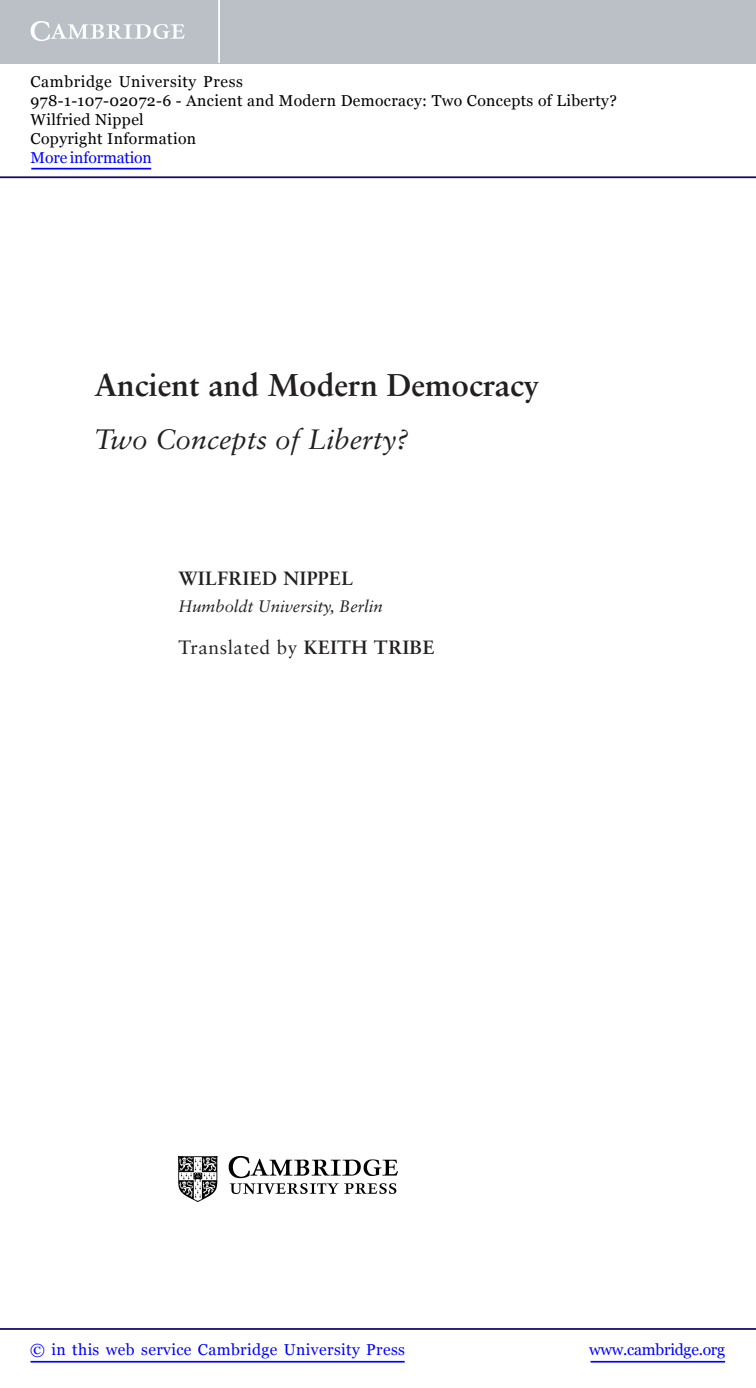
<style>
.page{position:relative;width:756px;height:1388px;background:#fff}
.page>*{position:absolute;margin:0;border:0;box-sizing:border-box;transform-origin:0 0}
.t1{font:700 31.5px "Sabon LT Std";color:#231f20}
.t2{font:italic 28px "Sabon LT Std";color:#231f20}
.t3{font:19.25px "Sabon LT Std";color:#231f20}
.t4{font:700 19.25px "Sabon LT Std";letter-spacing:.025em;color:#231f20}
.t5{font:italic 16.62px "Sabon LT Std";color:#231f20}
.t6{font:15.75px/18.9px "Georgia";letter-spacing:.025em;color:#000}
.t7{font:15.75px "Georgia";letter-spacing:.025em;color:#00f}
.t8{font:15.75px "Georgia";letter-spacing:-.015em;color:#00f}
.t9{font:15.75px "Georgia";letter-spacing:-.01em;color:#00f}
.s1{font-weight:700}
</style>
<div class="page">
<img style="left:179px;top:1156px;width:219px;height:46px">
<hr style="left:591px;top:1361px;width:134px;height:1px;background:#00f">
<hr style="left:0;top:1328px;width:756px;height:2px;background:#150666">
<hr style="left:31px;top:1361px;width:374px;height:1px;background:#00f">
<div style="left:0;top:0;width:756px;height:63px;background:#bac0c6"></div>
<svg style="left:31px;top:21px;width:154px;height:20px"></svg>
<hr style="left:218px;top:0;width:2px;height:63px;background:#fff">
<hr style="left:0;top:176px;width:756px;height:2px;background:#150666">
<hr style="left:31px;top:168px;width:120px;height:1px;background:#00f">
<p class="t6" style="left:31px;top:73px;width:588px">Cambridge University Press<br>978-1-107-02072-6 - Ancient and Modern Democracy: Two Concepts of Liberty?<br>Wilfried Nippel<br>Copyright Information</p>
<p class="t9" style="left:31px;top:148px;width:123px">More information</p>
<h1 class="t1" style="left:94px;top:373px;width:446px">Ancient and Modern Democracy</h1>
<h2 class="t2" style="left:94px;top:428px;width:316px">Two Concepts of Liberty?</h2>
<p class="t4" style="left:178px;top:571px;width:176px">WILFRIED NIPPEL</p>
<p class="t5" style="left:178px;top:599px;width:206px">Humboldt University, Berlin</p>
<p class="t3" style="left:178px;top:639px;width:258px">Translated by <span class="s1">KEITH TRIBE</span></p>
<p class="t7" style="left:30px;top:1339px;width:376px">© in this web service Cambridge University Press</p>
<p class="t8" style="left:589px;top:1339px;width:137px">www.cambridge.org</p>
</div>
